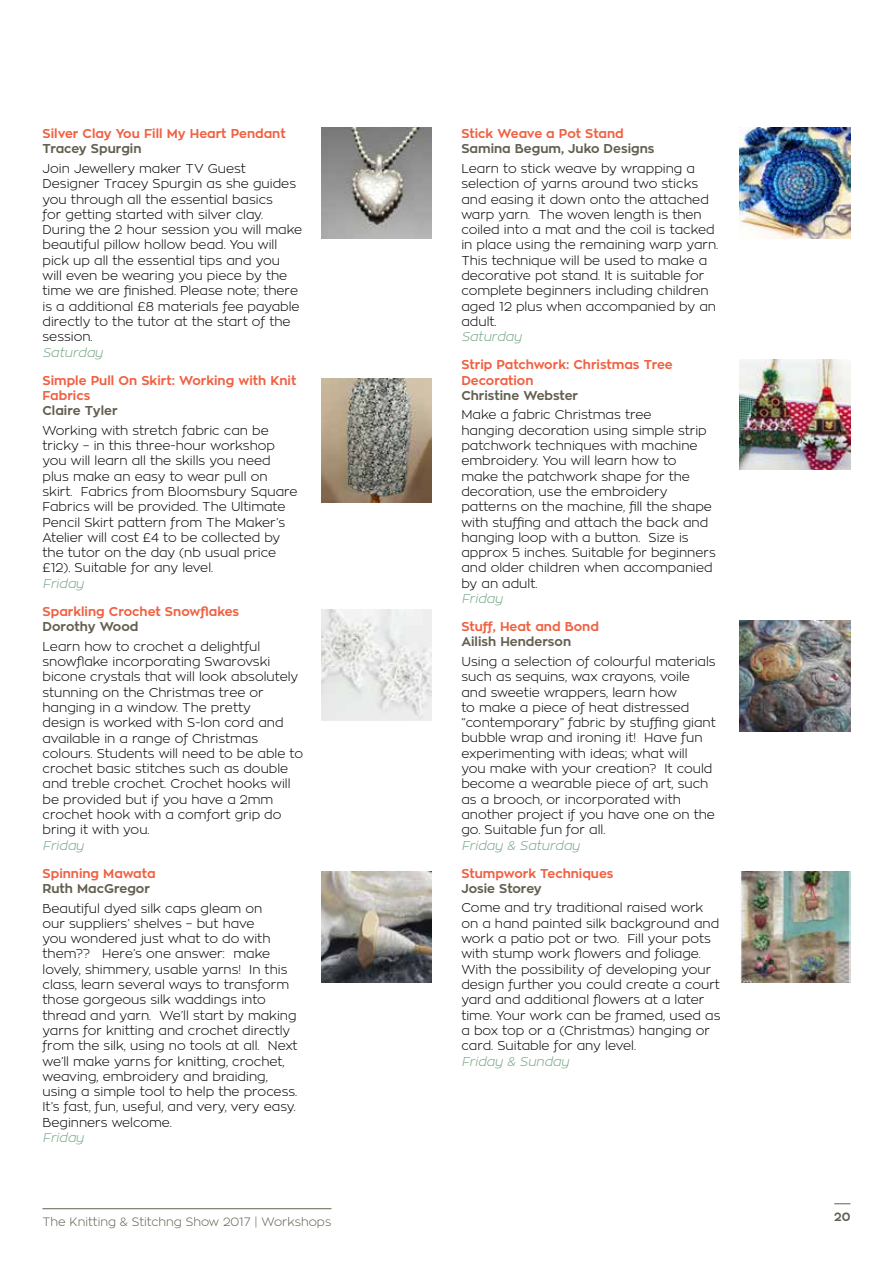
<style>
.page{position:relative;width:893px;height:1263px;background:#fff}
.page>*{position:absolute;margin:0;border:0;box-sizing:border-box;transform-origin:0 0}
.t1{font:300 12.75px/15.3px "Zona Pro";color:#000}
.t2{font:700 12.75px/15.3px "Zona Pro";color:#f06142}
.t3{font:700 12.75px "Zona Pro";color:#635f51}
.t4{font:italic 300 12.75px "Zona Pro";color:#73a584}
.t5{font:300 12px "Zona Pro";color:#635f51}
.t6{font:700 12px "Zona Pro";color:#635f51}
</style>
<div class="page">
<hr style="left:43px;top:1208px;width:288px;height:1px;background:#635f51">
<svg style="left:834px;top:1203px;width:16px;height:1px"></svg>
<img style="left:321px;top:128px;width:111px;height:110px">
<img style="left:321px;top:378px;width:111px;height:124px">
<img style="left:321px;top:609px;width:111px;height:111px">
<img style="left:740px;top:128px;width:110px;height:110px">
<img style="left:321px;top:872px;width:111px;height:110px">
<img style="left:740px;top:359px;width:110px;height:111px">
<img style="left:740px;top:621px;width:110px;height:110px">
<img style="left:740px;top:872px;width:110px;height:110px">
<p class="t2" style="left:43px;top:126px;width:245px">Silver Clay You Fill My Heart Pendant</p>
<p class="t3" style="left:43px;top:141px;width:101px">Tracey Spurgin</p>
<p class="t1" style="left:43px;top:161px;width:261px">Join Jewellery maker TV Guest Designer Tracey Spurgin as she guides you through all the essential basics<br>for getting started with silver clay.<br>During the 2 hour session you will make beautiful pillow hollow bead. You will pick up all the essential tips and you will even be wearing you piece by the time we are finished. Please note; there is a additional £8 materials fee payable directly to the tutor at the start of the session.</p>
<p class="t4" style="left:43px;top:344px;width:62px">Saturday</p>
<p class="t2" style="left:43px;top:373px;width:255px">Simple Pull On Skirt: Working with Knit<br>Fabrics</p>
<p class="t3" style="left:43px;top:402px;width:77px">Claire Tyler</p>
<p class="t1" style="left:43px;top:422px;width:257px">Working with stretch fabric can be tricky – in this three-hour workshop you will learn all the skills you need plus make an easy to wear pull on skirt. Fabrics from Bloomsbury Square Fabrics will be provided. The Ultimate Pencil Skirt pattern from The Maker’s Atelier will cost £4 to be collected by the tutor on the day (nb usual price £12). Suitable for any level.</p>
<p class="t4" style="left:43px;top:575px;width:43px">Friday</p>
<p class="t2" style="left:43px;top:604px;width:198px">Sparkling Crochet Snowflakes</p>
<p class="t3" style="left:43px;top:618px;width:98px">Dorothy Wood</p>
<p class="t1" style="left:43px;top:638px;width:262px">Learn how to crochet a delightful snowflake incorporating Swarovski bicone crystals that will look absolutely stunning on the Christmas tree or hanging in a window. The pretty<br>design is worked with S-lon cord and available in a range of Christmas colours. Students will need to be able to crochet basic stitches such as double and treble crochet. Crochet hooks will be provided but if you have a 2mm crochet hook with a comfort grip do bring it with you.</p>
<p class="t4" style="left:43px;top:837px;width:43px">Friday</p>
<p class="t2" style="left:43px;top:866px;width:115px">Spinning Mawata</p>
<p class="t3" style="left:43px;top:880px;width:109px">Ruth MacGregor</p>
<p class="t1" style="left:43px;top:900px;width:257px">Beautiful dyed silk caps gleam on<br>our suppliers’ shelves – but have<br>you wondered just what to do with them?? Here’s one answer: make lovely, shimmery, usable yarns! In this class, learn several ways to transform those gorgeous silk waddings into thread and yarn. We’ll start by making yarns for knitting and crochet directly from the silk, using no tools at all. Next we’ll make yarns for knitting, crochet, weaving, embroidery and braiding, using a simple tool to help the process.<br>It’s fast, fun, useful, and very, very easy.<br>Beginners welcome.</p>
<p class="t4" style="left:43px;top:1129px;width:43px">Friday</p>
<p class="t2" style="left:461px;top:126px;width:164px">Stick Weave a Pot Stand</p>
<p class="t3" style="left:461px;top:141px;width:195px">Samina Begum, Juko Designs</p>
<p class="t1" style="left:461px;top:161px;width:258px">Learn to stick weave by wrapping a selection of yarns around two sticks and easing it down onto the attached warp yarn. The woven length is then coiled into a mat and the coil is tacked in place using the remaining warp yarn.<br>This technique will be used to make a decorative pot stand. It is suitable for complete beginners including children aged 12 plus when accompanied by an adult.</p>
<p class="t4" style="left:461px;top:329px;width:62px">Saturday</p>
<p class="t2" style="left:461px;top:357px;width:213px">Strip Patchwork: Christmas Tree<br>Decoration</p>
<p class="t3" style="left:461px;top:387px;width:118px">Christine Webster</p>
<p class="t1" style="left:461px;top:407px;width:256px">Make a fabric Christmas tree<br>hanging decoration using simple strip patchwork techniques with machine embroidery. You will learn how to make the patchwork shape for the decoration, use the embroidery patterns on the machine, fill the shape with stuffing and attach the back and hanging loop with a button. Size is approx 5 inches. Suitable for beginners and older children when accompanied by an adult.</p>
<p class="t4" style="left:461px;top:590px;width:43px">Friday</p>
<p class="t2" style="left:461px;top:619px;width:139px">Stuff, Heat and Bond</p>
<p class="t3" style="left:461px;top:634px;width:111px">Ailish Henderson</p>
<p class="t1" style="left:461px;top:654px;width:256px">Using a selection of colourful materials such as sequins, wax crayons, voile and sweetie wrappers, learn how<br>to make a piece of heat distressed “contemporary” fabric by stuffing giant bubble wrap and ironing it! Have fun experimenting with ideas; what will<br>you make with your creation? It could become a wearable piece of art, such as a brooch, or incorporated with another project if you have one on the go. Suitable fun for all.</p>
<p class="t4" style="left:461px;top:837px;width:120px">Friday &amp; Saturday</p>
<p class="t2" style="left:461px;top:865px;width:154px">Stumpwork Techniques</p>
<p class="t3" style="left:461px;top:880px;width:82px">Josie Storey</p>
<p class="t1" style="left:461px;top:900px;width:261px">Come and try traditional raised work on a hand painted silk background and work a patio pot or two. Fill your pots with stump work flowers and foliage.<br>With the possibility of developing your design further you could create a court yard and additional flowers at a later time. Your work can be framed, used as a box top or a (Christmas) hanging or card. Suitable for any level.</p>
<p class="t4" style="left:461px;top:1053px;width:109px">Friday &amp; Sunday</p>
<p class="t5" style="left:43px;top:1214px;width:290px">The Knitting &amp; Stitchng Show 2017 | Workshops</p>
<p class="t6" style="left:834px;top:1209px;width:18px">20</p>
</div>
